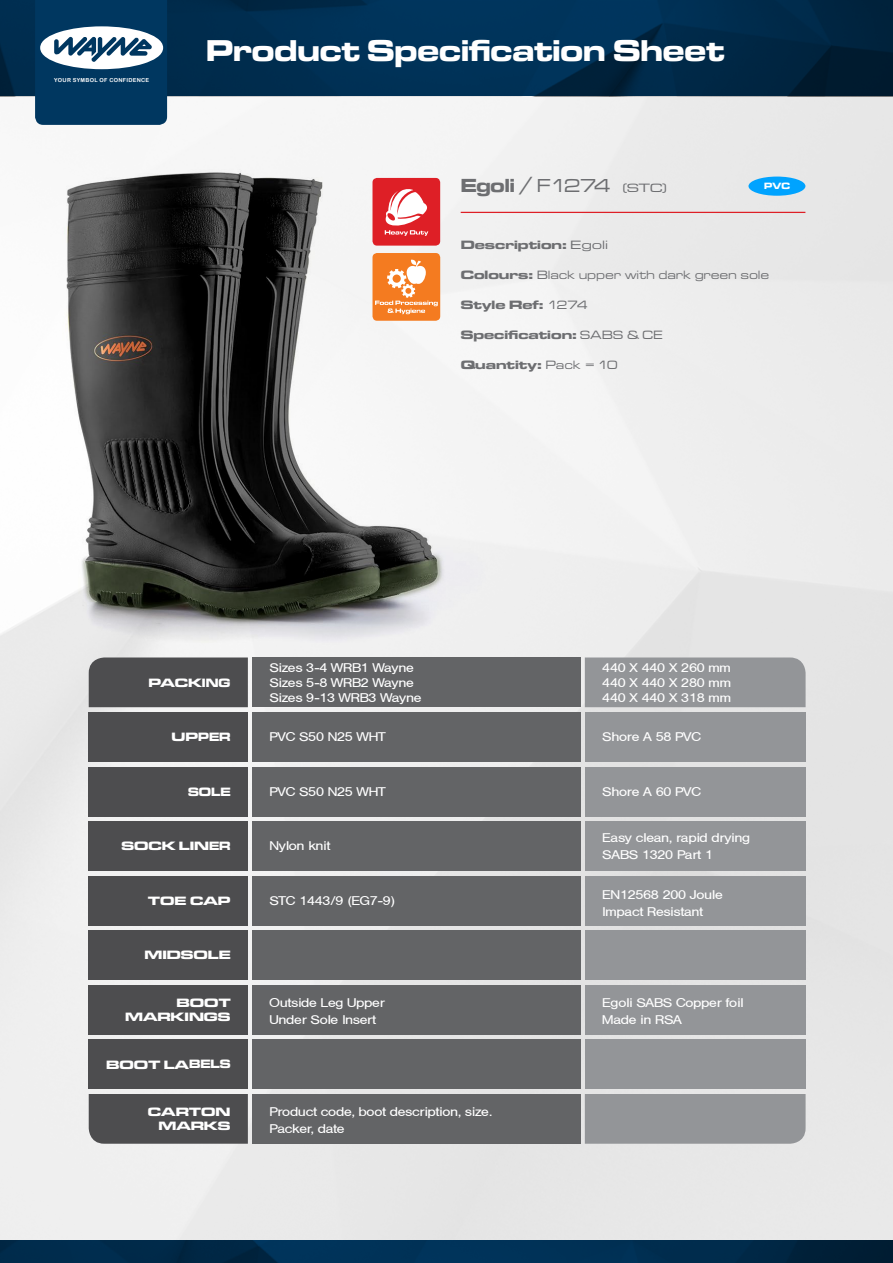
<style>
.page{position:relative;width:893px;height:1263px;background:#eaeaea}
.page>*{position:absolute;margin:0;border:0;box-sizing:border-box;transform-origin:0 0}
.t1{font:700 expanded 31.2px "Microgramma DOT";color:#fff}
.t2{font:500 expanded 19.5px "Microgramma DOT";letter-spacing:-.06em;color:#6d6e71}
.t3{font:12.6px/15px "Helba DB Normal";color:#fff;scale:1.17 1}
.t4{font:700 expanded 12.6px "Microgramma DOT";color:#6d6e71;scale:1.17 1}
.t5{font:700 expanded 12.6px/14.7px "Microgramma DOT";color:#fff;text-align:right;scale:1.17 1}
.t6{font:500 expanded 12.6px "Microgramma DOT";letter-spacing:.04em;color:#6d6e71}
.t7{font:700 expanded 12.6px "Microgramma DOT";color:#fff}
.t8{font:700 expanded 9.45px "Microgramma DOT";color:#fff}
.t9{font:5.55px "Arial Rounded MT Bold";letter-spacing:.05em;color:#fff}
.s1{font-family:"Microgramma Becker Bold Extd";font-weight:400;font-stretch:normal}
.s2{font-size:12.6px}
.s3{font-weight:500}
.s4{font-weight:700}
</style>
<div class="page">
<svg style="left:0;top:0;width:893px;height:96px;background:#002c4d"></svg>
<svg style="left:89px;top:657px;width:717px;height:487px;background:#78797b"></svg>
<svg style="left:0;top:1240px;width:893px;height:23px;background:#002c4d"></svg>
<svg style="left:35px;top:0;width:132px;height:105px;background:#376282"></svg>
<div style="left:748px;top:177px;width:57px;height:19px;background:#00a3ff;border-radius:50%"></div>
<hr style="left:461px;top:212px;width:344px;height:1px;background:#de1f26">
<img style="left:0;top:105px;width:570px;height:549px">
<p class="t9" style="left:54px;top:77px;width:97px">YOUR SYMBOL OF CONFIDENCE</p>
<h1 class="t1" style="left:206px;top:29px;width:520px">Product Specification Sheet</h1>
<h2 class="t2" style="left:461px;top:173px;width:208px"><span class="s1">Egoli</span> / F1274 <span class="s2">(STC)</span></h2>
<p class="t8" style="left:764px;top:180px;width:27px">PVC</p>
<p class="t4" style="left:461px;top:236px;width:127px">Description: <span class="s3">Egoli</span></p>
<p class="t6" style="left:461px;top:267px;width:310px"><span class="s4">Colours:</span> Black upper with dark green sole</p>
<p class="t4" style="left:461px;top:296px;width:110px">Style Ref: <span class="s3">1274</span></p>
<p class="t4" style="left:461px;top:326px;width:174px">Specification: <span class="s3">SABS &amp; CE</span></p>
<p class="t4" style="left:461px;top:356px;width:136px">Quantity: <span class="s3">Pack = 10</span></p>
<p class="t5" style="left:148px;top:675px;width:72px">PACKING</p>
<p class="t5" style="left:172px;top:729px;width:52px">UPPER</p>
<p class="t3" style="left:270px;top:660px;width:131px">Sizes 3-4 WRB1 Wayne<br>Sizes 5-8 WRB2 Wayne<br>Sizes 9-13 WRB3 Wayne</p>
<p class="t3" style="left:603px;top:660px;width:111px;text-align:justify">440 X 440 X 260 mm 440 X 440 X 280 mm 440 X 440 X 318 mm</p>
<p class="t3" style="left:270px;top:729px;width:101px">PVC S50 N25 WHT</p>
<p class="t3" style="left:603px;top:729px;width:86px">Shore A 58 PVC</p>
<p class="t7" style="left:188px;top:783px;width:44px">SOLE</p>
<p class="t3" style="left:270px;top:784px;width:101px">PVC S50 N25 WHT</p>
<p class="t5" style="left:121px;top:839px;width:95px">SOCK LINER</p>
<p class="t3" style="left:270px;top:838px;width:53px">Nylon knit</p>
<p class="t5" style="left:148px;top:893px;width:72px">TOE CAP</p>
<p class="t3" style="left:270px;top:893px;width:109px">STC 1443/9 (EG7-9)</p>
<p class="t3" style="left:603px;top:784px;width:86px">Shore A 60 PVC</p>
<p class="t3" style="left:603px;top:829px;width:128px;line-height:17.2px">Easy clean, rapid drying<br>SABS 1320 Part 1</p>
<p class="t3" style="left:603px;top:886px;width:104px;line-height:17.2px">EN12568 200 Joule<br>Impact Resistant</p>
<p class="t5" style="left:144px;top:948px;width:75px">MIDSOLE</p>
<p class="t5" style="left:125px;top:995px;width:92px">BOOT<br>MARKINGS</p>
<p class="t5" style="left:106px;top:1057px;width:108px">BOOT LABELS</p>
<p class="t5" style="left:148px;top:1104px;width:72px">CARTON<br>MARKS</p>
<p class="t3" style="left:270px;top:994px;width:100px;line-height:17.2px">Outside Leg Upper<br>Under Sole Insert</p>
<p class="t3" style="left:603px;top:994px;width:122px;line-height:17.2px">Egoli SABS Copper foil<br>Made in RSA</p>
<p class="t3" style="left:270px;top:1104px;width:192px;line-height:16px">Product code, boot description, size.<br>Packer, date</p>
</div>
